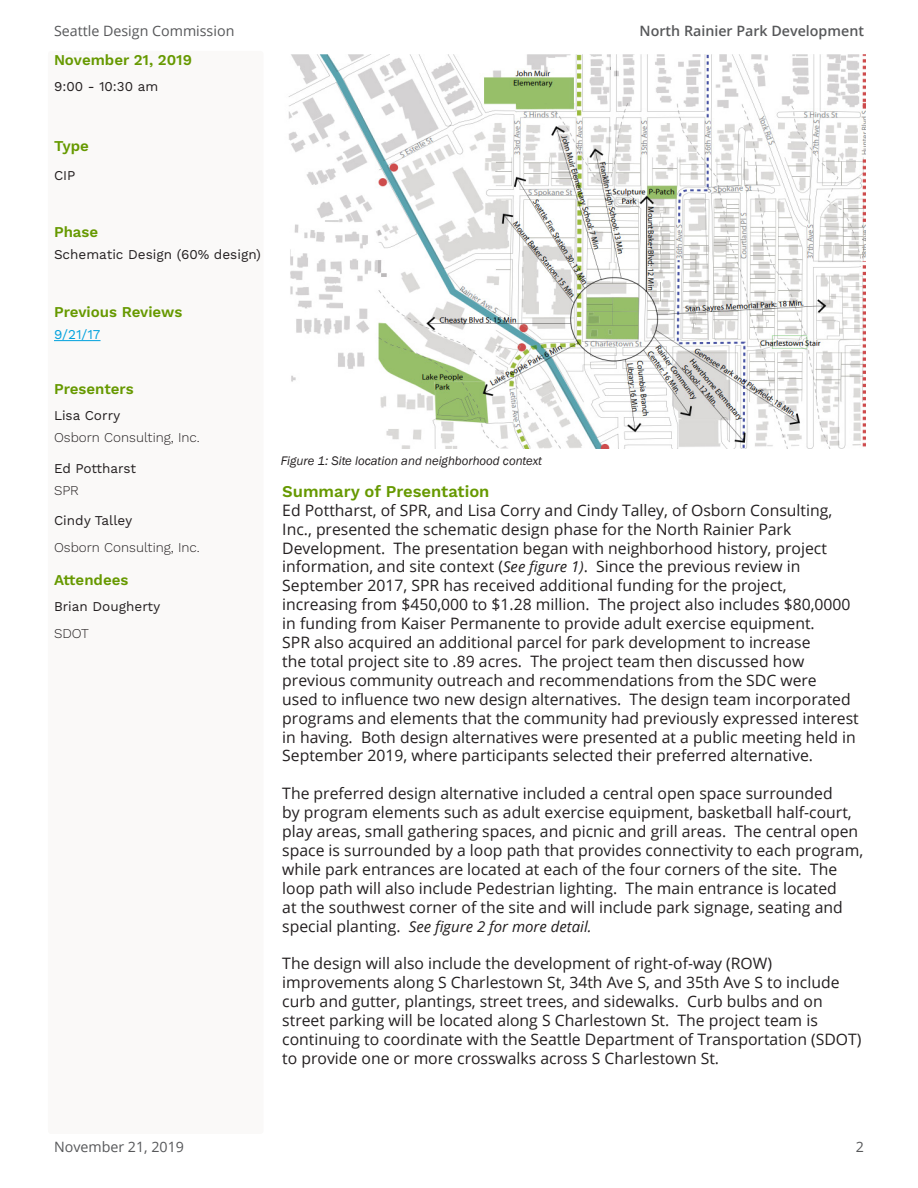
<style>
.page{position:relative;width:918px;height:1188px;background:#fff}
.page>*{position:absolute;margin:0;border:0;box-sizing:border-box;transform-origin:0 0}
.t1{font:600 16.5px "Work Sans";color:#690}
.Body{font:15.75px/18.9px "Open Sans";color:#231f20}
.t2{font:600 15px "Work Sans";color:#690}
.Body-2{font:italic 15px "Open Sans";color:#231f20}
.t3{font:14.25px "Open Sans";color:#57585a}
.t4{font:600 14.25px "Open Sans";color:#57585a}
.Attendee{font:300 13.5px/21.9px "Work Sans";color:#231f20}
.Attendee-2{font:13.5px/21.9px "Work Sans";color:#231f20}
.Previous_Reviews{font:13.5px "Work Sans";color:#231f20}
.Previous_Reviews-2{font:13.5px "Work Sans";color:#00a1dd}
.Numbers_narrow{font:italic 12.75px "Franklin Gothic";color:#231f20}
.s1{font-weight:400}
.s2{font-weight:300}
.s3{font-style:italic;font-size:15px}
.s4{font-style:normal;font-size:15.75px}
</style>
<div class="page">
<div style="left:48px;top:51px;width:216px;height:1083px;background:#faf9f8;border-radius:3px"></div>
<hr style="left:54px;top:340px;width:47px;height:1px;background:#00a1dd">
<img style="left:288px;top:54px;width:578px;height:394px">
<p class="t3" style="left:54px;top:21px;width:182px">Seattle Design Commission</p>
<p class="t4" style="left:640px;top:21px;width:226px">North Rainier Park Development</p>
<p class="t2" style="left:54px;top:52px;width:139px">November 21, 2019</p>
<p class="Attendee-2" style="left:54px;top:76px;width:106px">9:00 - 10:30 am</p>
<p class="t2" style="left:54px;top:137px;width:37px">Type</p>
<p class="Previous_Reviews" style="left:54px;top:167px;width:23px">CIP</p>
<p class="t2" style="left:54px;top:223px;width:46px">Phase</p>
<p class="Previous_Reviews" style="left:54px;top:247px;width:208px">Schematic Design (60% design)</p>
<p class="t2" style="left:54px;top:303px;width:130px">Previous Reviews</p>
<p class="Previous_Reviews-2" style="left:54px;top:327px;width:48px">9/21/17</p>
<p class="t2" style="left:54px;top:381px;width:81px">Presenters</p>
<p class="Attendee" style="left:54px;top:405px;width:147px"><span class="s1">Lisa Corry<br></span>Osborn Consulting, Inc.</p>
<p class="Attendee-2" style="left:54px;top:458px;width:84px">Ed Pottharst<br><span class="s2">SPR</span></p>
<p class="Attendee" style="left:54px;top:508px;width:147px;line-height:26.4px"><span class="s1">Cindy Talley<br></span>Osborn Consulting, Inc.</p>
<p class="t2" style="left:54px;top:571px;width:76px">Attendees</p>
<p class="Attendee-2" style="left:54px;top:596px;width:108px">Brian Dougherty</p>
<p class="Attendee" style="left:54px;top:623px;width:37px">SDOT</p>
<p class="t3" style="left:54px;top:1137px;width:132px">November 21, 2019</p>
<p class="Numbers_narrow" style="left:281px;top:452px;width:263px">Figure 1: Site location and neighborhood context</p>
<p class="t1" style="left:282px;top:482px;width:209px">Summary of Presentation</p>
<p class="Body" style="left:282px;top:500px;width:578px">Ed Pottharst, of SPR, and Lisa Corry and Cindy Talley, of Osborn Consulting, Inc., presented the schematic design phase for the North Rainier Park Development. The presentation began with neighborhood history, project information, and site context (<span class="s3">See figure 1)</span>. Since the previous review in September 2017, SPR has received additional funding for the project, increasing from $450,000 to $1.28 million. The project also includes $80,0000 in funding from Kaiser Permanente to provide adult exercise equipment.<br>SPR also acquired an additional parcel for park development to increase<br>the total project site to .89 acres. The project team then discussed how previous community outreach and recommendations from the SDC were<br>used to influence two new design alternatives. The design team incorporated programs and elements that the community had previously expressed interest in having. Both design alternatives were presented at a public meeting held in September 2019, where participants selected their preferred alternative.</p>
<p class="Body" style="left:282px;top:784px;width:582px">The preferred design alternative included a central open space surrounded<br>by program elements such as adult exercise equipment, basketball half-court, play areas, small gathering spaces, and picnic and grill areas. The central open space is surrounded by a loop path that provides connectivity to each program, while park entrances are located at each of the four corners of the site. The loop path will also include Pedestrian lighting. The main entrance is located<br>at the southwest corner of the site and will include park signage, seating and</p>
<p class="Body-2" style="left:282px;top:916px;width:311px"><span class="s4">special planting.</span> See figure 2 for more detail.</p>
<p class="Body" style="left:282px;top:954px;width:581px">The design will also include the development of right-of-way (ROW) improvements along S Charlestown St, 34th Ave S, and 35th Ave S to include curb and gutter, plantings, street trees, and sidewalks. Curb bulbs and on street parking will be located along S Charlestown St. The project team is continuing to coordinate with the Seattle Department of Transportation (SDOT) to provide one or more crosswalks across S Charlestown St.</p>
<p class="t3" style="left:856px;top:1137px;width:10px">2</p>
</div>
